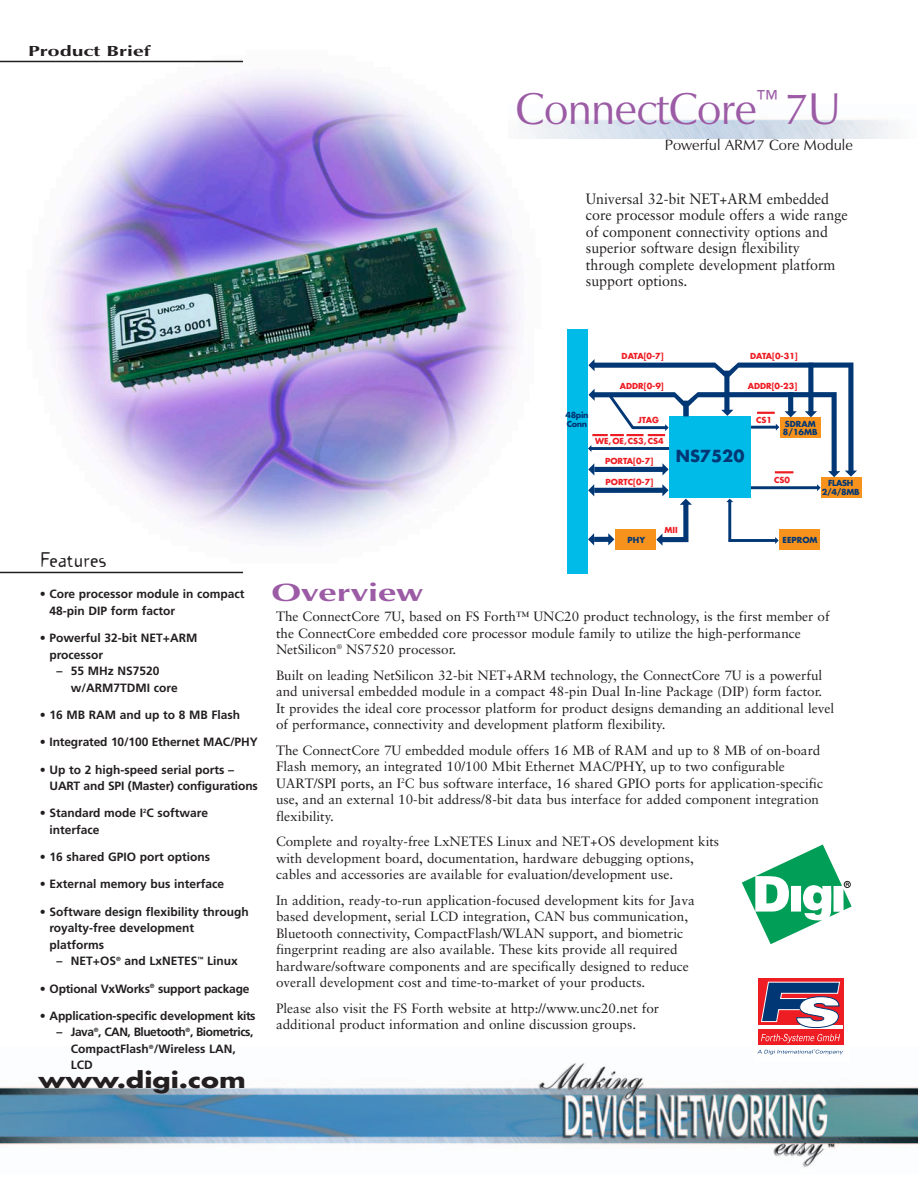
<style>
.page{position:relative;width:918px;height:1188px;background:#fff}
.page>*{position:absolute;margin:0;border:0;box-sizing:border-box;transform-origin:0 0}
.t1{font:45px "Eterna";letter-spacing:-.015em;color:#9b5ba5}
.t2{font:27px "Draft Plate";color:#231f20}
.t3{font:700 25.2px "Eterna";color:#9b5ba5;scale:1.43 1}
.t4{font:700 21.6px "Futura";color:#231f20;scale:1.25 1}
.t5{font:700 16.2px "Futura";color:#013775}
.t6{font:15px/16.5px "Sabon";color:#231f20;scale:.95 1}
.t7{font:15px "Eterna";color:#231f20}
.t8{font:700 14.7px "Eterna";color:#231f20;scale:1.43 1}
.t9{font:13.5px/16.5px "Sabon";color:#231f20}
.t10{font:700 12px/16.5px "Frutiger";color:#231f20}
.t11{font:700 12px/16.5px "Frutiger";letter-spacing:-.03em;color:#231f20}
.t12{font:700 8.1px "Futura";color:#ee1d23}
.t13{font:700 8.1px/8.7px "Futura";color:#013775}
.t14{font:700 8.1px/8.7px "Futura";letter-spacing:-.03em;color:#013775;text-align:center}
.t15{font:700 8.1px/9.8px "Futura";letter-spacing:-.04em;color:#013775}
</style>
<div class="page">
<img style="left:0;top:60px;width:588px;height:514px">
<img style="left:508px;top:105px;width:388px;height:34px">
<hr style="left:0;top:572px;width:243px;height:1px;background:#231f20">
<hr style="left:0;top:61px;width:243px;height:1px;background:#231f20">
<img style="left:0;top:1063px;width:918px;height:104px">
<svg style="left:742px;top:845px;width:110px;height:99px"></svg>
<div style="left:844px;top:881px;width:7px;height:7px;border:1px solid #231f20;border-radius:50%"></div>
<div style="left:758px;top:978px;width:85px;height:67px;background:#ee1d23"></div>
<svg style="left:761px;top:1034px;width:79px;height:9px"></svg>
<hr style="left:757px;top:1025px;width:86px;height:4px;background:#fff">
<svg style="left:761px;top:982px;width:79px;height:46px"></svg>
<svg style="left:757px;top:1049px;width:86px;height:5px"></svg>
<div style="left:534px;top:330px;width:344px;height:244px;background:#fff"></div>
<div style="left:567px;top:330px;width:20px;height:244px;background:#00bbe7"></div>
<div style="left:669px;top:416px;width:82px;height:82px;background:#00bbe7"></div>
<div style="left:615px;top:529px;width:41px;height:21px;background:#f7931d"></div>
<div style="left:821px;top:477px;width:41px;height:21px;background:#f7931d"></div>
<div style="left:779px;top:529px;width:41px;height:21px;background:#f7931d"></div>
<svg style="left:751px;top:484px;width:70px;height:7px"></svg>
<svg style="left:588px;top:484px;width:104px;height:62px"></svg>
<svg style="left:726px;top:499px;width:53px;height:45px"></svg>
<svg style="left:588px;top:359px;width:269px;height:118px"></svg>
<p class="t8" style="left:28px;top:46px;width:87px">Product Brief</p>
<h1 class="t1" style="left:516px;top:92px;width:327px">ConnectCore<sup>™</sup> 7U</h1>
<p class="t7" style="left:665px;top:139px;width:190px">Powerful ARM7 Core Module</p>
<p class="t6" style="left:586px;top:192px;width:277px">Universal 32-bit NET+ARM embedded core processor module offers a wide range of component connectivity options and superior software design flexibility through complete development platform support options.</p>
<h2 class="t2" style="left:40px;top:542px;width:68px">Features</h2>
<p class="t10" style="left:49px;top:587px;width:196px;text-indent:-10px">• Core processor module in compact<br>48-pin DIP form factor</p>
<p class="t10" style="left:49px;top:631px;width:149px;text-indent:-10px">• Powerful 32-bit NET+ARM processor</p>
<p class="t10" style="left:71px;top:664px;width:108px;text-indent:-14px">– 55 MHz NS7520 w/ARM7TDMI core</p>
<p class="t10" style="left:40px;top:707px;width:202px">• 16 MB RAM and up to 8 MB Flash</p>
<p class="t10" style="left:40px;top:735px;width:219px">• Integrated 10/100 Ethernet MAC/PHY</p>
<p class="t10" style="left:49px;top:762px;width:210px;text-indent:-10px">• Up to 2 high-speed serial ports –<br>UART and SPI (Master) configurations</p>
<p class="t10" style="left:49px;top:806px;width:160px;text-indent:-10px">• Standard mode I<sup>2</sup>C software interface</p>
<p class="t10" style="left:40px;top:850px;width:172px">• 16 shared GPIO port options</p>
<p class="t10" style="left:40px;top:877px;width:186px">• External memory bus interface</p>
<p class="t10" style="left:49px;top:904px;width:201px;text-indent:-10px">• Software design flexibility through royalty-free development platforms</p>
<p class="t10" style="left:57px;top:954px;width:183px">– NET+OS<sup>®</sup> and LxNETES<sup>™</sup> Linux</p>
<p class="t10" style="left:40px;top:981px;width:211px">• Optional VxWorks<sup>®</sup> support package</p>
<p class="t10" style="left:40px;top:1008px;width:217px">• Application-specific development kits</p>
<p class="t11" style="left:71px;top:1025px;width:184px;text-indent:-14px">– Java<sup>®</sup>, CAN, Bluetooth<sup>®</sup>, Biometrics,<br>CompactFlash<sup>®</sup>/Wireless LAN,<br>LCD</p>
<h3 class="t4" style="left:39px;top:1070px;width:167px">www.digi.com</h3>
<p class="t12" style="left:622px;top:352px;width:44px">DATA[0-7]</p>
<p class="t12" style="left:750px;top:352px;width:49px">DATA[0-31]</p>
<p class="t12" style="left:620px;top:382px;width:45px">ADDR[0-9]</p>
<p class="t12" style="left:748px;top:382px;width:51px">ADDR[0-23]</p>
<p class="t12" style="left:638px;top:417px;width:22px">JTAG</p>
<p class="t12" style="left:595px;top:438px;width:70px">WE, OE, CS3, CS4</p>
<p class="t12" style="left:605px;top:457px;width:50px">PORTA[0-7]</p>
<p class="t12" style="left:606px;top:478px;width:49px">PORTC[0-7]</p>
<p class="t12" style="left:665px;top:526px;width:15px">MII</p>
<p class="t15" style="left:565px;top:410px;width:25px">48pin<br>Conn</p>
<p class="t12" style="left:756px;top:416px;width:17px">CS1</p>
<p class="t13" style="left:783px;top:420px;width:36px">SDRAM<br>8/16MB</p>
<p class="t5" style="left:676px;top:449px;width:70px">NS7520</p>
<p class="t12" style="left:774px;top:476px;width:17px">CS0</p>
<p class="t14" style="left:822px;top:480px;width:40px">FLASH<br>2/4/8MB</p>
<h3 class="t3" style="left:271px;top:583px;width:107px">Overview</h3>
<p class="t13" style="left:627px;top:537px;width:19px">PHY</p>
<p class="t13" style="left:783px;top:537px;width:36px">EEPROM</p>
<p class="t9" style="left:276px;top:609px;width:555px">The ConnectCore 7U, based on FS Forth™ UNC20 product technology, is the first member of the ConnectCore embedded core processor module family to utilize the high-performance<br>NetSilicon<sup>®</sup> NS7520 processor.</p>
<p class="t9" style="left:276px;top:668px;width:560px">Built on leading NetSilicon 32-bit NET+ARM technology, the ConnectCore 7U is a powerful and universal embedded module in a compact 48-pin Dual In-line Package (DIP) form factor.<br>It provides the ideal core processor platform for product designs demanding an additional level of performance, connectivity and development platform flexibility.</p>
<p class="t9" style="left:276px;top:743px;width:548px">The ConnectCore 7U embedded module offers 16 MB of RAM and up to 8 MB of on-board Flash memory, an integrated 10/100 Mbit Ethernet MAC/PHY, up to two configurable UART/SPI ports, an I<sup>2</sup>C bus software interface, 16 shared GPIO ports for application-specific use, and an external 10-bit address/8-bit data bus interface for added component integration flexibility.</p>
<p class="t9" style="left:276px;top:834px;width:445px">Complete and royalty-free LxNETES Linux and NET+OS development kits with development board, documentation, hardware debugging options, cables and accessories are available for evaluation/development use.</p>
<p class="t9" style="left:276px;top:893px;width:420px">In addition, ready-to-run application-focused development kits for Java based development, serial LCD integration, CAN bus communication, Bluetooth connectivity, CompactFlash/WLAN support, and biometric fingerprint reading are also available. These kits provide all required hardware/software components and are specifically designed to reduce overall development cost and time-to-market of your products.</p>
<p class="t9" style="left:276px;top:1001px;width:385px">Please also visit the FS Forth website at http://www.unc20.net for additional product information and online discussion groups.</p>
</div>
